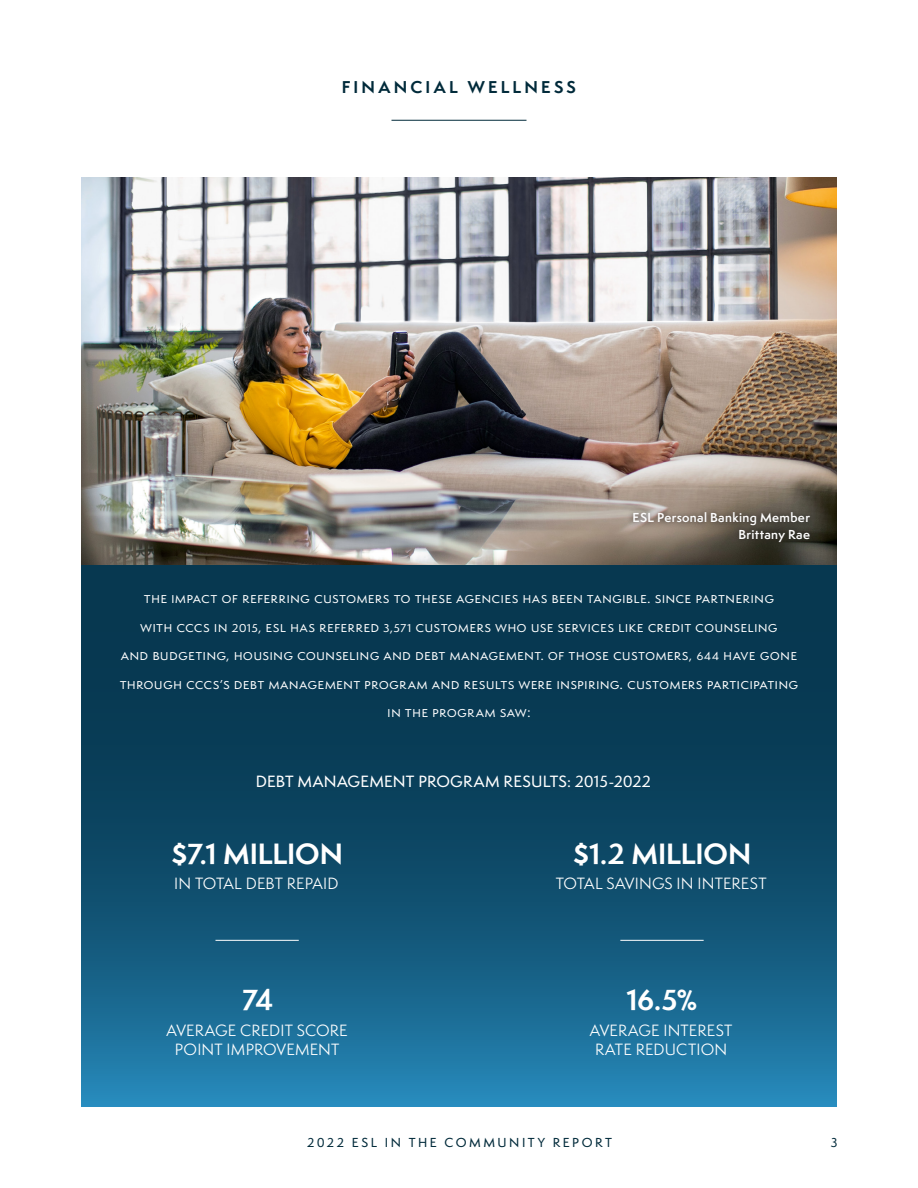
<style>
.page{position:relative;width:918px;height:1188px;background:#fff}
.page>*{position:absolute;margin:0;border:0;box-sizing:border-box;transform-origin:0 0}
.t1{font:700 27px "Semplicita Pro";color:#fff}
.ESL_AR_Heading_Blu_0{font:700 15.75px "Semplicita Pro";letter-spacing:.205em;color:#002a3a}
.t2{font:15px/28.5px "Semplicita Pro";letter-spacing:.01em;color:#fff;text-align:center}
.t3{font:500 15px "Semplicita Pro";letter-spacing:.01em;color:#fff}
.t4{font:600 12px/16.5px "Semplicita Pro";letter-spacing:.03em;color:#fff;text-align:right}
.t5{font:500 12px "Semplicita Pro";letter-spacing:.21em;color:#002a3a}
</style>
<div class="page">
<img style="left:81px;top:177px;width:756px;height:389px">
<svg style="left:81px;top:566px;width:756px;height:541px;background:#104f6f"></svg>
<hr style="left:215px;top:940px;width:84px;height:1px;background:#fff">
<hr style="left:620px;top:940px;width:84px;height:1px;background:#fff">
<div style="left:628px;top:507px;width:187px;height:40px;background:#231f20;opacity:.75"></div>
<hr style="left:392px;top:120px;width:134px;height:1px;background:#002a3a">
<p class="ESL_AR_Heading_Blu_0" style="left:342px;top:75px;width:236px">FINANCIAL WELLNESS</p>
<p class="t4" style="left:633px;top:509px;width:179px">ESL Personal Banking Member<br>Brittany Rae</p>
<p class="t2" style="left:120px;top:583px;width:680px">the impact of referring customers to these agencies has been tangible. since partnering<br>with cccs in 2015, esl has referred 3,571 customers who use services like credit counseling<br>and budgeting, housing counseling and debt management. of those customers, 644 have gone through cccs’s debt management program and results were inspiring. customers participating in the program saw:</p>
<p class="t3" style="left:256px;top:771px;width:397px">DEBT MANAGEMENT PROGRAM RESULTS: 2015-2022</p>
<p class="t1" style="left:171px;top:834px;width:173px">$7.1 MILLION</p>
<p class="t1" style="left:573px;top:834px;width:180px">$1.2 MILLION</p>
<p class="t2" style="left:174px;top:869px;width:166px">IN TOTAL DEBT REPAID</p>
<p class="t2" style="left:556px;top:869px;width:212px">TOTAL SAVINGS IN INTEREST</p>
<p class="t1" style="left:242px;top:980px;width:33px">74</p>
<p class="t1" style="left:626px;top:980px;width:73px">16.5%</p>
<p class="t2" style="left:167px;top:1016px;width:183px">AVERAGE CREDIT SCORE</p>
<p class="t2" style="left:175px;top:1035px;width:166px">POINT IMPROVEMENT</p>
<p class="t2" style="left:590px;top:1016px;width:144px">AVERAGE INTEREST</p>
<p class="t2" style="left:595px;top:1035px;width:134px">RATE REDUCTION</p>
<p class="t5" style="left:307px;top:1134px;width:306px">2022 ESL IN THE COMMUNITY REPORT</p>
<p class="t5" style="left:831px;top:1134px;width:8px">3</p>
</div>
